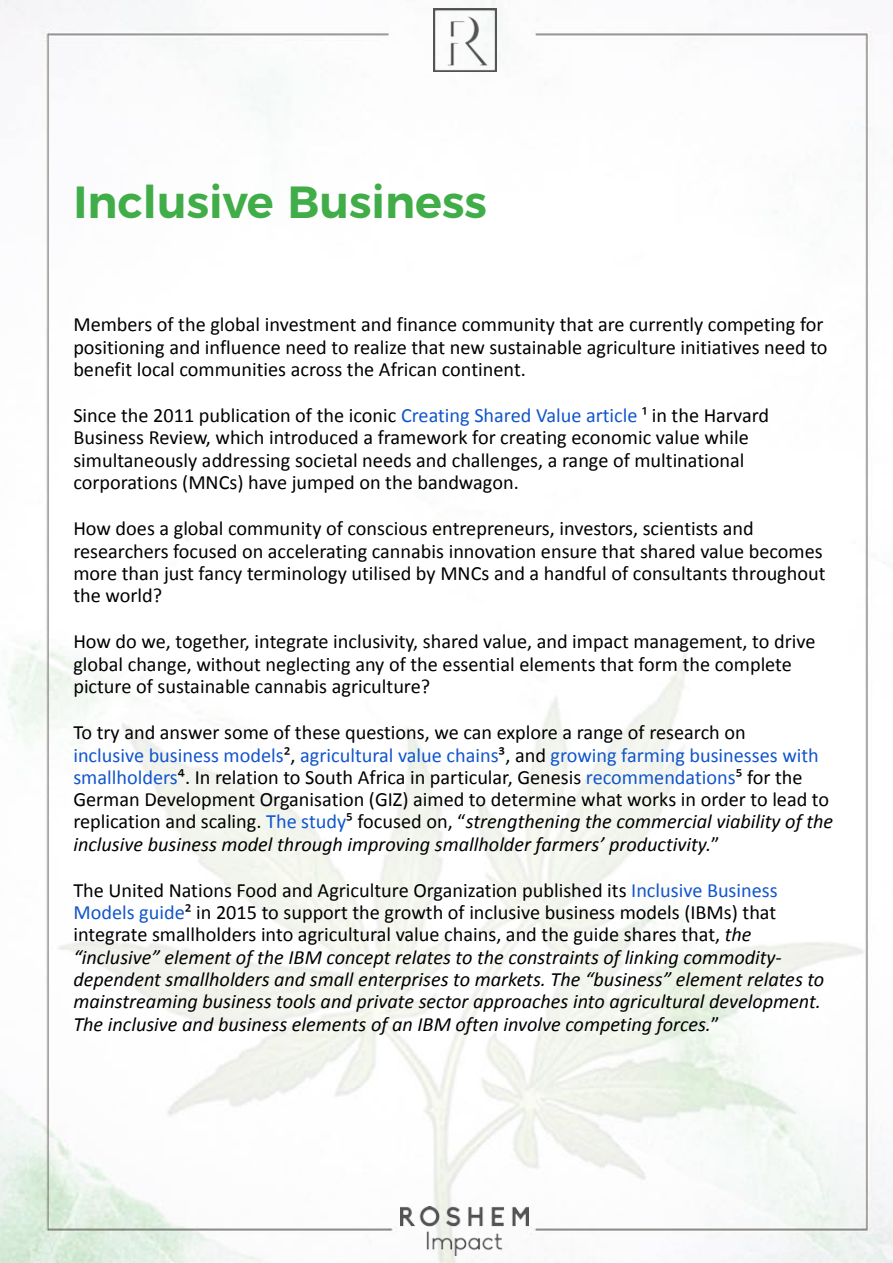
<style>
.page{position:relative;width:893px;height:1263px;background:#fff}
.page>*{position:absolute;margin:0;border:0;box-sizing:border-box;transform-origin:0 0}
.t1{font:600 45px "Montserrat";color:#41ad49}
.t2{font:20.25px/22.4px "Calibri";color:#000}
.t3{font:italic 20.25px/44.5px "Calibri";color:#000}
.s1{color:#15c}
.s2{font-style:italic}
.s3{font-style:normal}
</style>
<div class="page">
<img style="left:0;top:0;width:893px;height:1263px">
<img style="left:433px;top:8px;width:64px;height:63px">
<img style="left:401px;top:1207px;width:128px;height:48px">
<h1 class="t1" style="left:73px;top:165px;width:415px">Inclusive Business</h1>
<p class="t2" style="left:73px;top:313px;width:756px">Members of the global investment and finance community that are currently competing for positioning and influence need to realize that new sustainable agriculture initiatives need to benefit local communities across the African continent.</p>
<p class="t2" style="left:73px;top:404px;width:697px">Since the 2011 publication of the iconic <span class="s1">Creating Shared Value article</span> in¹ the Harvard Business Review, which introduced a framework for creating economic value while simultaneously addressing societal needs and challenges a, range of multinational corporations (MNCs) have jumped on the bandwagon.</p>
<p class="t2" style="left:73px;top:517px;width:754px">How does a global community of conscious entrepreneurs, investors, scientists and researchers focused on accelerating cannabis innovation ensure that shared value becomes more than just fancy terminology utilised by MNCs and a handful of consultants throughout the world?</p>
<p class="t2" style="left:73px;top:631px;width:744px">How do we, together, integrate inclusivity, shared value, and impact management to, drive global change, without neglecting any of the essential elements that form the complete picture of sustainable cannabis agriculture?</p>
<p class="t2" style="left:73px;top:721px;width:761px">To try and answer some of these questions, we can explore a range of research on<br><span class="s1">inclusive business models</span>², <span class="s1">agricultural value chains</span>³, and <span class="s1">growing farming businesses with smallholders</span>⁴. In relation to South Africa in particular, Genesis <span class="s1">recommendations</span>⁵ for the German Development Organisation (GIZ) aimed to determine what works in order to lead to replication and scaling. <span class="s1">The study</span>⁵ focused on “, <span class="s2">strengthening the commercial viability of the inclusive business model through improving smallholder farmers’ productivity</span> “<span class="s2">.</span></p>
<p class="t2" style="left:73px;top:879px;width:706px;text-align:justify">The United Nations Food and Agriculture Organization published its <span class="s1">Inclusive Business Models guide</span> in² 2015 to support the growth of inclusive business models (IBMs) that integrate smallholders into agricultural value chains, and the guide shares that, <span class="s2">the</span></p>
<p class="t3" style="left:73px;top:956px;width:752px">dependent smallholders and small enterprises to markets. The “business” element relates to</p>
<p class="t3" style="left:73px;top:934px;width:749px">“inclusive” element of the IBM concept relates to the constraints of linking commodity&shy;mainstreaming business tools and private sector approaches into agricultural development.</p>
<p class="t3" style="left:73px;top:1001px;width:648px">The inclusive and business elements of an IBM often involve competing forces <span class="s3">“</span>.</p>
</div>
